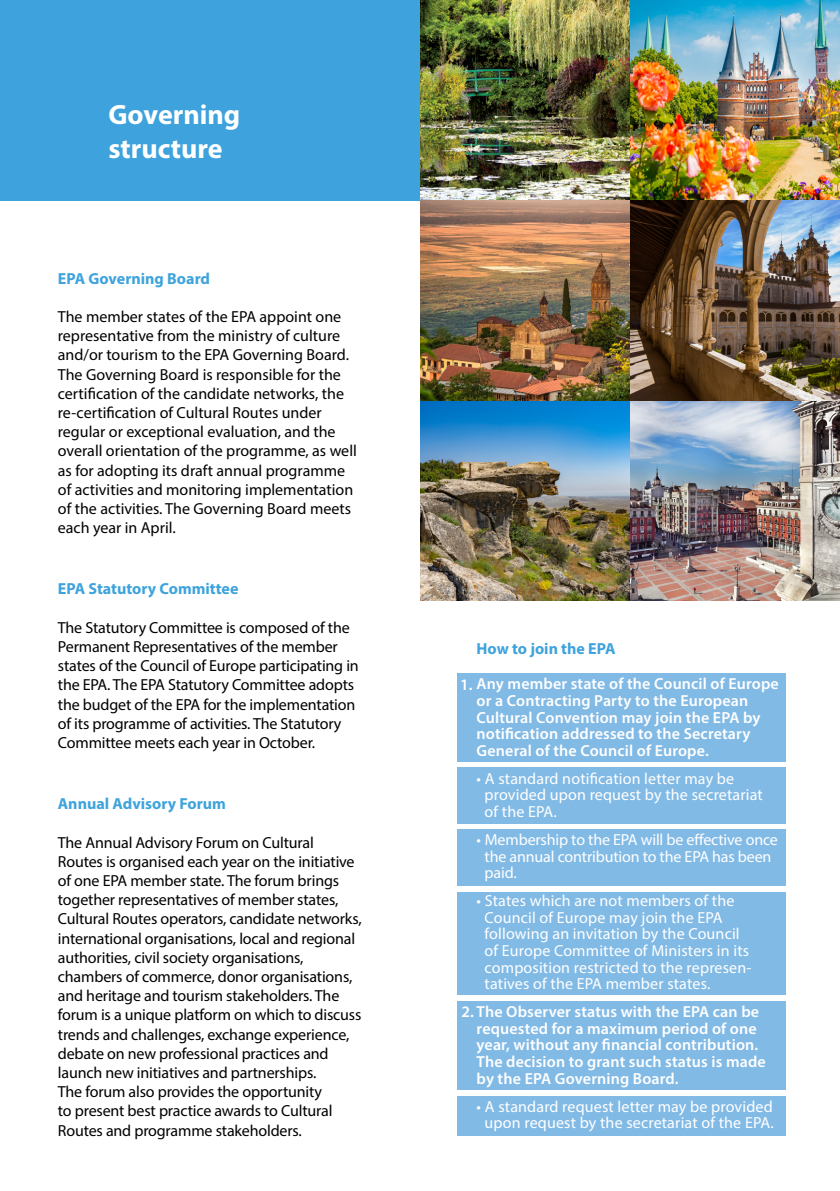
<style>
.page{position:relative;width:840px;height:1191px;background:#fff}
.page>*{position:absolute;margin:0;border:0;box-sizing:border-box;transform-origin:0 0}
.t1{font:700 28px/33.6px "Myriad Pro";color:#fff}
.t2{font:16px/19.2px "Myriad Pro";letter-spacing:-.01em;color:#000}
.t3{font:16px/16.6px "Myriad Pro";letter-spacing:.01em;color:#fff}
.t4{font:600 16px/16.6px "Myriad Pro";letter-spacing:.01em;color:#fff}
.t5{font:16px/16.6px "Myriad Pro";letter-spacing:-.01em;color:#fff}
.t6{font:700 16px "Myriad Pro";color:#3ea3dc}
</style>
<div class="page">
<div style="left:457px;top:1096px;width:328px;height:39px;background:#82bae6"></div>
<div style="left:457px;top:1001px;width:328px;height:88px;background:#82bae6"></div>
<div style="left:457px;top:892px;width:328px;height:102px;background:#82bae6"></div>
<div style="left:457px;top:829px;width:328px;height:56px;background:#82bae6"></div>
<div style="left:457px;top:768px;width:328px;height:56px;background:#82bae6"></div>
<div style="left:457px;top:673px;width:328px;height:88px;background:#82bae6"></div>
<div style="left:0;top:0;width:839px;height:200px;background:#3ea3dc"></div>
<img style="left:420px;top:0;width:419px;height:601px">
<h1 class="t1" style="left:108px;top:97px;width:133px">Governing structure</h1>
<p class="t6" style="left:58px;top:268px;width:154px">EPA Governing Board</p>
<p class="t2" style="left:58px;top:307px;width:300px">The member states of the EPA appoint one representative from the ministry of culture and/or tourism to the EPA Governing Board.<br>The Governing Board is responsible for the certification of the candidate networks, the re-certification of Cultural Routes under regular or exceptional evaluation, and the overall orientation of the programme, as well as for adopting its draft annual programme of activities and monitoring implementation of the activities. The Governing Board meets each year in April.</p>
<p class="t6" style="left:58px;top:578px;width:182px">EPA Statutory Committee</p>
<p class="t2" style="left:58px;top:617px;width:302px">The Statutory Committee is composed of the Permanent Representatives of the member states of the Council of Europe participating in the EPA. The EPA Statutory Committee adopts the budget of the EPA for the implementation of its programme of activities. The Statutory Committee meets each year in October.</p>
<p class="t6" style="left:58px;top:793px;width:169px">Annual Advisory Forum</p>
<p class="t2" style="left:58px;top:832px;width:305px">The Annual Advisory Forum on Cultural Routes is organised each year on the initiative of one EPA member state. The forum brings together representatives of member states, Cultural Routes operators, candidate networks, international organisations, local and regional authorities, civil society organisations, chambers of commerce, donor organisations, and heritage and tourism stakeholders. The forum is a unique platform on which to discuss trends and challenges, exchange experience, debate on new professional practices and launch new initiatives and partnerships.<br>The forum also provides the opportunity<br>to present best practice awards to Cultural Routes and programme stakeholders.</p>
<p class="t6" style="left:476px;top:637px;width:140px">How to join the EPA</p>
<p class="t4" style="left:476px;top:675px;width:303px;text-indent:-16px">1. Any member state of the Council of Europe or a Contracting Party to the European Cultural Convention may join the EPA by notification addressed to the Secretary General of the Council of Europe.</p>
<p class="t3" style="left:484px;top:770px;width:280px;text-indent:-8px">• A standard notification letter may be provided upon request by the secretariat of the EPA.</p>
<p class="t5" style="left:484px;top:831px;width:295px;text-indent:-8px">• Membership to the EPA will be effective once the annual contribution to the EPA has been paid.</p>
<p class="t3" style="left:484px;top:892px;width:268px;text-indent:-8px">• States which are not members of the Council of Europe may join the EPA following an invitation by the Council of Europe Committee of Ministers in its composition restricted to the represen&shy;tatives of the EPA member states.</p>
<p class="t4" style="left:476px;top:1003px;width:290px;text-indent:-15px">2. The Observer status with the EPA can be requested for a maximum period of one year, without any financial contribution.<br>The decision to grant such status is made by the EPA Governing Board.</p>
<p class="t3" style="left:476px;top:1097px;width:298px;text-align:center">• A standard request letter may be provided upon request by the secretariat of the EPA.</p>
</div>
